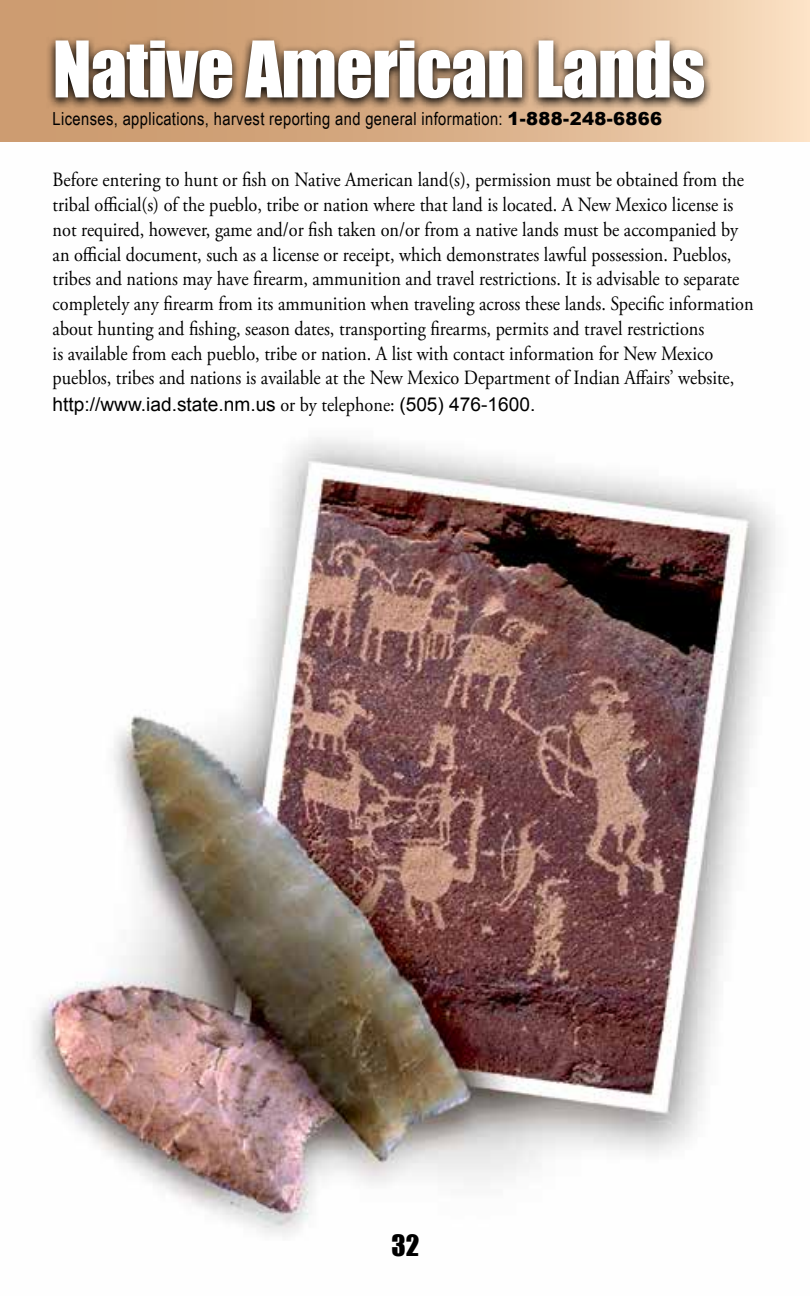
<style>
.page{position:relative;width:810px;height:1296px;background:#fff}
.page>*{position:absolute;margin:0;border:0;box-sizing:border-box;transform-origin:0 0}
.t1{font:72px "Impact";letter-spacing:-.01em;color:#fff}
.t2{font:27px "Impact";color:#000}
.t3{font:20.25px/24.8px "Adobe Garamond Pro";color:#000;scale:.9 1}
.t4{font:19.12px "Arial";color:#000}
.t5{font:18px "Arial Narrow";letter-spacing:.02em;color:#000}
.s1{font-family:"Arial";font-weight:900}
.s2{font-family:"Adobe Garamond Pro";font-size:20.25px}
</style>
<div class="page">
<img style="left:33px;top:437px;width:742px;height:800px">
<svg style="left:0;top:0;width:809px;height:142px;background:#ddb48e"></svg>
<svg style="left:46px;top:36px;width:667px;height:75px;background:#715b46"></svg>
<hr style="left:809px;top:0;width:1px;height:142px;background:#fee4c8">
<h1 class="t1" style="left:53px;top:13px;width:654px">Native American Lands</h1>
<p class="t5" style="left:53px;top:106px;width:611px">Licenses, applications, harvest reporting and general information: <span class="s1">1-888-248-6866</span></p>
<p class="t3" style="left:53px;top:168px;width:780px">Before entering to hunt or fish on Native American land(s), permission must be obtained from the tribal official(s) of the pueblo, tribe or nation where that land is located. A New Mexico license is not required, however, game and/or fish taken on/or from a native lands must be accompanied by an official document, such as a license or receipt, which demonstrates lawful possession. Pueblos, tribes and nations may have firearm, ammunition and travel restrictions. It is advisable to separate completely any firearm from its ammunition when traveling across these lands. Specific information about hunting and fishing, season dates, transporting firearms, permits and travel restrictions<br>is available from each pueblo, tribe or nation. A list with contact information for New Mexico pueblos, tribes and nations is available at the New Mexico Department of Indian Affairs’ website,</p>
<p class="t4" style="left:53px;top:392px;width:481px">http://www. iad. state. nm. us <span class="s2">or by telephone:</span> (505) 476-1600.</p>
<h2 class="t2" style="left:391px;top:1224px;width:30px">32</h2>
</div>
